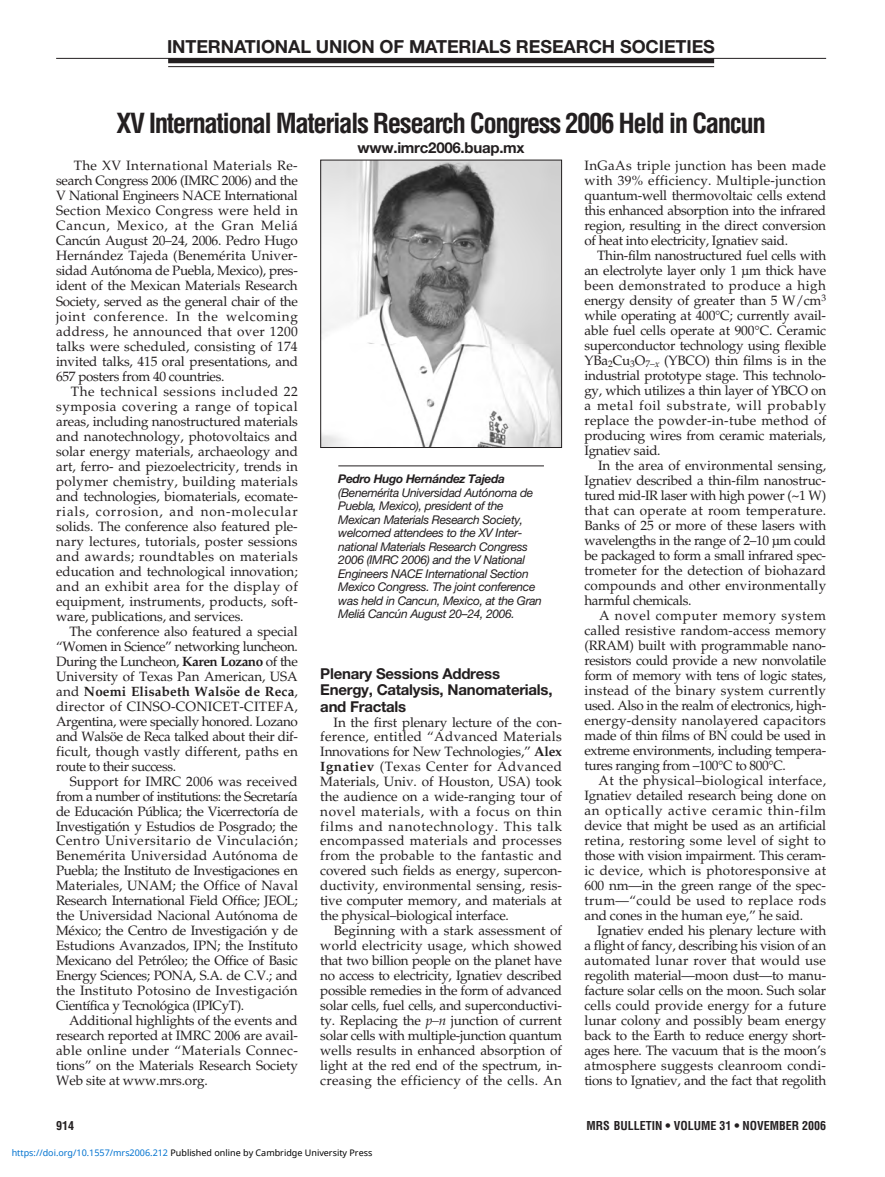
<style>
.page{position:relative;width:885px;height:1177px;background:#fff}
.page>*{position:absolute;margin:0;border:0;box-sizing:border-box;transform-origin:0 0}
.t1{font:700 condensed 27px "Helvetica LT Std";letter-spacing:-.055em;color:#231f20}
.t2{font:700 18px "Helvetica Neue LT Std";letter-spacing:-.005em;color:#231f20}
.t3{font:700 15px/16.5px "Helvetica Neue LT Std";letter-spacing:-.015em;color:#231f20}
.t4{font:13.5px/15px "Palatino LT Std";letter-spacing:-.015em;color:#231f20;text-align:justify}
.t5{font:italic 12px/13.5px "Helvetica Neue LT Std";letter-spacing:-.03em;color:#231f20}
.t6{font:700 condensed 12px "Helvetica LT Std";color:#231f20}
.t7{font:italic 700 12px "Helvetica Neue LT Std";letter-spacing:-.03em;color:#231f20}
.t8{font:9px "Noto Sans";color:#000}
.s1{font-weight:700}
.s2{font-style:italic}
.s3{color:#0172cf}
</style>
<div class="page">
<svg style="left:56px;top:57px;width:771px;height:410px"></svg>
<h2 class="t2" style="left:167px;top:40px;width:549px">INTERNATIONAL UNION OF MATERIALS RESEARCH SOCIETIES</h2>
<h1 class="t1" style="left:116px;top:113px;width:650px">XV International Materials Research Congress 2006 Held in Cancun</h1>
<p class="t3" style="left:357px;top:140px;width:169px">www.imrc2006.buap.mx</p>
<p class="t4" style="left:56px;top:160px;width:243px;text-indent:18px">The XV International Materials Re&shy;search Congress 2006 (IMRC 2006) and the V National Engineers NACE International Section Mexico Congress were held in Cancun, Mexico, at the Gran Meliá Cancún August 20–24, 2006. Pedro Hugo Hernández Tajeda (Benemérita Univer&shy;sidad Autónoma de Puebla, Mexico), pres&shy;ident of the Mexican Materials Research Society, served as the general chair of the joint conference. In the welcoming address, he announced that over 1200 talks were scheduled, consisting of 174 invited talks, 415 oral presentations, and 657 posters from 40 countries.</p>
<p class="t4" style="left:56px;top:385px;width:243px;text-indent:15px">The technical sessions included 22 symposia covering a range of topical areas, including nanostructured materials and nanotechnology, photovoltaics and solar energy materials, archaeology and art, ferro- and piezoelectricity, trends in polymer chemistry, building materials and technologies, biomaterials, ecomate&shy;rials, corrosion, and non-molecular solids. The conference also featured ple&shy;nary lectures, tutorials, poster sessions and awards; roundtables on materials education and technological innovation; and an exhibit area for the display of equipment, instruments, products, soft&shy;ware, publications, and services.</p>
<p class="t4" style="left:56px;top:625px;width:243px;text-indent:13px">The conference also featured a special “Women in Science” networking luncheon.<br>During the Luncheon, <span class="s1">Karen Lozano</span> of the University of Texas Pan American, USA and <span class="s1">Noemi Elisabeth Walsöe de Reca</span>, director of CINSO-CONICET-CITEFA, Argentina, were specially honored. Lozano and Walsöe de Reca talked about their dif&shy;ficult, though vastly different, paths en route to their success.</p>
<p class="t4" style="left:56px;top:775px;width:243px;text-indent:14px">Support for IMRC 2006 was received from a number of institutions: the Secretaría de Educación Pública; the Vicerrectoría de Investigatión y Estudios de Posgrado; the Centro Universitario de Vinculación; Benemérita Universidad Autónoma de Puebla; the Instituto de Investigaciones en Materiales, UNAM; the Office of Naval Research International Field Office; JEOL; the Universidad Nacional Autónoma de México; the Centro de Investigación y de Estudions Avanzados, IPN; the Instituto Mexicano del Petróleo; the Office of Basic Energy Sciences; PONA, S.A. de C.V.; and the Instituto Potosino de Investigación Científica y Tecnológica (IPICyT).</p>
<p class="t4" style="left:56px;top:1014px;width:243px;text-indent:13px">Additional highlights of the events and research reported at IMRC 2006 are avail&shy;able online under “Materials Connec&shy;tions” on the Materials Research Society Web site at www.mrs.org.</p>
<p class="t7" style="left:338px;top:474px;width:168px">Pedro Hugo Hernández Tajeda</p>
<p class="t5" style="left:338px;top:486px;width:205px">(Benemérita Universidad Autónoma de Puebla, Mexico), president of the Mexican Materials Research Society, welcomed attendees to the XV Inter&shy;national Materials Research Congress 2006 (IMRC 2006) and the V National Engineers NACE International Section Mexico Congress. The joint conference was held in Cancun, Mexico, at the Gran Meliá Cancún August 20–24, 2006.</p>
<p class="t3" style="left:320px;top:666px;width:234px">Plenary Sessions Address<br>Energy, Catalysis, Nanomaterials, and Fractals</p>
<p class="t4" style="left:320px;top:716px;width:243px;text-indent:13px">In the first plenary lecture of the con&shy;ference, entitled “Advanced Materials Innovations for New Technologies,” <span class="s1">Alex Ignatiev</span> (Texas Center for Advanced Materials, Univ. of Houston, USA) took the audience on a wide-ranging tour of novel materials, with a focus on thin films and nanotechnology. This talk encompassed materials and processes from the probable to the fantastic and covered such fields as energy, supercon&shy;ductivity, environmental sensing, resis&shy;tive computer memory, and materials at the physical–biological interface.</p>
<p class="t4" style="left:320px;top:924px;width:243px;text-indent:14px">Beginning with a stark assessment of world electricity usage, which showed that two billion people on the planet have no access to electricity, Ignatiev described possible remedies in the form of advanced solar cells, fuel cells, and superconductivi&shy;ty. Replacing the <span class="s2">p–n</span> junction of current solar cells with multiple-junction quantum wells results in enhanced absorption of light at the red end of the spectrum, in&shy;creasing the efficiency of the cells. An</p>
<p class="t4" style="left:584px;top:159px;width:243px">InGaAs triple junction has been made with 39% efficiency. Multiple-junction quantum-well thermovoltaic cells extend this enhanced absorption into the infrared region, resulting in the direct conversion of heat into electricity, Ignatiev said.</p>
<p class="t4" style="left:584px;top:249px;width:243px;text-indent:13px">Thin-film nanostructured fuel cells with an electrolyte layer only 1 µm thick have been demonstrated to produce a high energy density of greater than 5 W/cm<sup>3 </sup>while operating at 400°C; currently avail&shy;able fuel cells operate at 900°C. Ceramic superconductor technology using flexible YBa<sub>2</sub>Cu<sub>3</sub>O<sub>7–</sub><sub>x</sub> (YBCO) thin films is in the industrial prototype stage. This technolo&shy;gy, which utilizes a thin layer of YBCO on a metal foil substrate, will probably replace the powder-in-tube method of producing wires from ceramic materials, Ignatiev said.</p>
<p class="t4" style="left:584px;top:459px;width:243px;text-indent:14px">In the area of environmental sensing, Ignatiev described a thin-film nanostruc&shy;tured mid-IR laser with high power (~1 W) that can operate at room temperature.<br>Banks of 25 or more of these lasers with wavelengths in the range of 2–10 µm could be packaged to form a small infrared spec&shy;trometer for the detection of biohazard compounds and other environmentally harmful chemicals.</p>
<p class="t4" style="left:584px;top:609px;width:243px;text-indent:15px">A novel computer memory system called resistive random-access memory (RRAM) built with programmable nano&shy;resistors could provide a new nonvolatile form of memory with tens of logic states, instead of the binary system currently used. Also in the realm of electronics, high&shy;energy-density nanolayered capacitors made of thin films of BN could be used in extreme environments, including tempera&shy;tures ranging from –100°C to 800°C.</p>
<p class="t4" style="left:584px;top:774px;width:243px;text-indent:14px">At the physical–biological interface, Ignatiev detailed research being done on an optically active ceramic thin-film device that might be used as an artificial retina, restoring some level of sight to those with vision impairment. This ceram&shy;ic device, which is photoresponsive at 600 nm—in the green range of the spec&shy;trum—“could be used to replace rods and cones in the human eye,” he said.</p>
<p class="t4" style="left:584px;top:924px;width:243px;text-indent:13px">Ignatiev ended his plenary lecture with a flight of fancy, describing his vision of an automated lunar rover that would use regolith material—moon dust—to manu&shy;facture solar cells on the moon. Such solar cells could provide energy for a future lunar colony and possibly beam energy back to the Earth to reduce energy short&shy;ages here. The vacuum that is the moon’s atmosphere suggests cleanroom condi&shy;tions to Ignatiev, and the fact that regolith</p>
<p class="t6" style="left:56px;top:1120px;width:19px">914</p>
<p class="t6" style="left:586px;top:1120px;width:241px">MRS BULLETIN • VOLUME 31 • NOVEMBER 2006</p>
<p class="t8" style="left:12px;top:1145px;width:362px"><span class="s3">https://doi.org/10.1557/mrs2006.212</span> Published online by Cambridge University Press</p>
</div>
